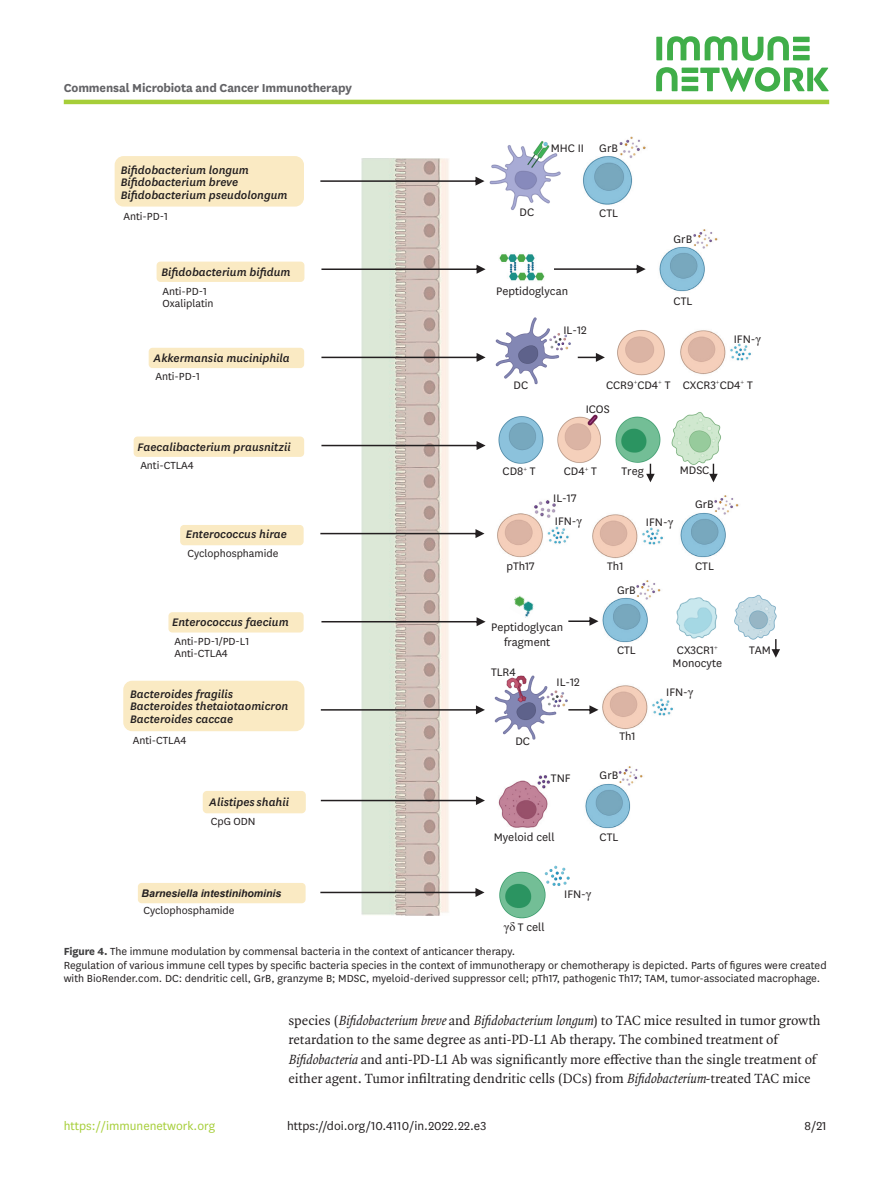
<style>
.page{position:relative;width:893px;height:1191px;background:#fff}
.page>*{position:absolute;margin:0;border:0;box-sizing:border-box;transform-origin:0 0}
.body_p{font:14.25px/19.5px "Quadraat OT";color:#231f20}
.doi_running_footer{font:13.5px "National";color:#231f20}
.alt-title-type{font:700 13.5px "National";letter-spacing:-.01em;color:#636366}
.t1{font:13.5px "National";color:#a6ce39}
.t2{font:italic 500 12.75px/12.6px "National";color:#231f20}
.t3{font:12.75px/14.7px "National";color:#231f20;text-align:center}
.fig_caption{font:12px/12.6px "National";color:#231f20}
.t4{font:italic 700 10.5px "Arial";color:#231f20}
.s1{font-family:"Times New Roman"}
.s2{font-weight:700;color:#3e3e3f}
.s3{font-style:italic}
</style>
<div class="page">
<hr style="left:64px;top:100px;width:765px;height:4px;background:#a6ce39">
<svg style="left:656px;top:36px;width:173px;height:56px"></svg>
<img style="left:617px;top:330px;width:48px;height:46px">
<img style="left:592px;top:514px;width:71px;height:45px">
<img style="left:680px;top:330px;width:71px;height:45px">
<img style="left:598px;top:685px;width:75px;height:45px">
<img style="left:497px;top:500px;width:72px;height:58px">
<img style="left:514px;top:596px;width:20px;height:22px">
<img style="left:676px;top:597px;width:41px;height:42px">
<img style="left:734px;top:594px;width:43px;height:46px">
<img style="left:494px;top:675px;width:74px;height:65px">
<img style="left:498px;top:775px;width:52px;height:53px">
<img style="left:499px;top:865px;width:71px;height:54px">
<img style="left:498px;top:412px;width:223px;height:53px">
<img style="left:659px;top:229px;width:59px;height:63px">
<img style="left:680px;top:495px;width:59px;height:63px">
<img style="left:602px;top:580px;width:59px;height:63px">
<img style="left:585px;top:766px;width:58px;height:63px">
<img style="left:583px;top:136px;width:63px;height:69px">
<img style="left:489px;top:141px;width:72px;height:69px">
<img style="left:499px;top:254px;width:45px;height:27px">
<img style="left:495px;top:317px;width:76px;height:68px">
<img style="left:361px;top:158px;width:88px;height:757px">
<div style="left:149px;top:348px;width:154px;height:19px;background:#faeac3;border-radius:3px"></div>
<div style="left:149px;top:348px;width:155px;height:20px;border:2px solid #faeac3;border-radius:3px"></div>
<div style="left:157px;top:262px;width:147px;height:19px;background:#faeac3;border-radius:3px"></div>
<div style="left:157px;top:262px;width:147px;height:20px;border:2px solid #faeac3;border-radius:3px"></div>
<div style="left:115px;top:157px;width:188px;height:49px;background:#faeac3;border-radius:8px"></div>
<div style="left:115px;top:156px;width:189px;height:50px;border:2px solid #faeac3;border-radius:8px"></div>
<svg style="left:554px;top:265px;width:92px;height:9px"></svg>
<svg style="left:578px;top:353px;width:27px;height:9px"></svg>
<svg style="left:320px;top:177px;width:164px;height:9px"></svg>
<svg style="left:321px;top:265px;width:165px;height:9px"></svg>
<svg style="left:321px;top:353px;width:165px;height:9px"></svg>
<div style="left:181px;top:526px;width:122px;height:18px;background:#faeac3;border-radius:3px"></div>
<div style="left:180px;top:525px;width:124px;height:20px;border:2px solid #faeac3;border-radius:3px"></div>
<svg style="left:320px;top:529px;width:164px;height:9px"></svg>
<div style="left:169px;top:613px;width:134px;height:19px;background:#faeac3;border-radius:3px"></div>
<div style="left:168px;top:612px;width:136px;height:20px;border:2px solid #faeac3;border-radius:3px"></div>
<svg style="left:568px;top:617px;width:30px;height:9px"></svg>
<svg style="left:772px;top:639px;width:8px;height:18px"></svg>
<svg style="left:321px;top:617px;width:165px;height:9px"></svg>
<div style="left:124px;top:681px;width:180px;height:49px;background:#faeac3;border-radius:8px"></div>
<div style="left:123px;top:680px;width:181px;height:51px;border:2px solid #faeac3;border-radius:8px"></div>
<svg style="left:568px;top:705px;width:30px;height:9px"></svg>
<svg style="left:321px;top:705px;width:164px;height:9px"></svg>
<div style="left:203px;top:791px;width:102px;height:21px;background:#faeac3;border-radius:3px"></div>
<div style="left:203px;top:791px;width:103px;height:22px;border:2px solid #faeac3;border-radius:3px"></div>
<svg style="left:321px;top:796px;width:164px;height:9px"></svg>
<div style="left:139px;top:883px;width:166px;height:19px;background:#faeac3;border-radius:3px"></div>
<div style="left:138px;top:883px;width:168px;height:20px;border:2px solid #faeac3;border-radius:3px"></div>
<svg style="left:320px;top:888px;width:164px;height:9px"></svg>
<div style="left:134px;top:437px;width:169px;height:19px;background:#faeac3;border-radius:3px"></div>
<div style="left:134px;top:436px;width:170px;height:21px;border:2px solid #faeac3;border-radius:3px"></div>
<svg style="left:321px;top:441px;width:165px;height:9px"></svg>
<svg style="left:709px;top:464px;width:9px;height:18px"></svg>
<svg style="left:646px;top:464px;width:9px;height:18px"></svg>
<p class="alt-title-type" style="left:64px;top:78px;width:290px">Commensal Microbiota and Cancer Immunotherapy</p>
<p class="t2" style="left:121px;top:163px;width:168px">Bifidobacterium longum<br>Bifidobacterium breve<br>Bifidobacterium pseudolongum</p>
<p class="fig_caption" style="left:123px;top:209px;width:46px">Anti-PD-1</p>
<p class="t2" style="left:161px;top:265px;width:131px">Bifidobacterium bifidum</p>
<p class="fig_caption" style="left:162px;top:284px;width:53px">Anti-PD-1<br>Oxaliplatin</p>
<p class="t2" style="left:154px;top:351px;width:138px">Akkermansia muciniphila</p>
<p class="fig_caption" style="left:155px;top:370px;width:46px">Anti-PD-1</p>
<p class="t2" style="left:138px;top:440px;width:155px">Faecalibacterium prausnitzii</p>
<p class="fig_caption" style="left:140px;top:458px;width:55px">Anti-CTLA4</p>
<p class="t2" style="left:186px;top:527px;width:103px">Enterococcus hirae</p>
<p class="fig_caption" style="left:187px;top:546px;width:93px">Cyclophosphamide</p>
<p class="t2" style="left:172px;top:615px;width:118px">Enterococcus faecium</p>
<p class="fig_caption" style="left:174px;top:634px;width:76px">Anti-PD-1/PD-L1<br>Anti-CTLA4</p>
<p class="t2" style="left:130px;top:687px;width:160px">Bacteroides fragilis<br>Bacteroides thetaiotaomicron<br>Bacteroides caccae</p>
<p class="fig_caption" style="left:133px;top:733px;width:55px">Anti-CTLA4</p>
<p class="t2" style="left:209px;top:795px;width:81px">Alistipes shahii</p>
<p class="fig_caption" style="left:211px;top:814px;width:46px">CpG ODN</p>
<p class="t4" style="left:142px;top:886px;width:141px">Barnesiella intestinihominis</p>
<p class="fig_caption" style="left:143px;top:903px;width:93px">Cyclophosphamide</p>
<p class="t3" style="left:551px;top:140px;width:35px">MHC II</p>
<p class="t3" style="left:599px;top:140px;width:20px">GrB</p>
<p class="t3" style="left:520px;top:204px;width:16px">DC</p>
<p class="t3" style="left:599px;top:205px;width:20px">CTL</p>
<p class="t3" style="left:674px;top:231px;width:20px">GrB</p>
<p class="t3" style="left:496px;top:283px;width:74px">Peptidoglycan</p>
<p class="t3" style="left:514px;top:377px;width:16px">DC</p>
<p class="t3" style="left:563px;top:322px;width:25px">IL-12</p>
<p class="t3" style="left:674px;top:293px;width:20px">CTL</p>
<p class="t3" style="left:734px;top:331px;width:29px">IFN-<span class="s1">γ</span></p>
<p class="t3" style="left:606px;top:377px;width:148px">CCR9<sup>+</sup>CD4<sup>+</sup> T CXCR3<sup>+</sup>CD4<sup>+</sup> T</p>
<p class="t3" style="left:586px;top:401px;width:25px">ICOS</p>
<p class="t3" style="left:503px;top:463px;width:34px">CD8<sup>+</sup> T</p>
<p class="t3" style="left:564px;top:463px;width:35px">CD4<sup>+</sup> T</p>
<p class="t3" style="left:553px;top:490px;width:25px">IL-17</p>
<p class="t3" style="left:622px;top:463px;width:24px">Treg</p>
<p class="t3" style="left:680px;top:462px;width:31px">MDSC</p>
<p class="t3" style="left:695px;top:496px;width:20px">GrB</p>
<p class="t3" style="left:555px;top:513px;width:29px">IFN-<span class="s1">γ</span></p>
<p class="t3" style="left:646px;top:514px;width:29px">IFN-<span class="s1">γ</span></p>
<p class="t3" style="left:506px;top:557px;width:30px">pTh17</p>
<p class="t3" style="left:607px;top:557px;width:18px">Th1</p>
<p class="t3" style="left:617px;top:582px;width:20px">GrB</p>
<p class="t3" style="left:695px;top:557px;width:20px">CTL</p>
<p class="t3" style="left:491px;top:619px;width:74px">Peptidoglycan fragment</p>
<p class="t3" style="left:491px;top:664px;width:26px">TLR4</p>
<p class="t3" style="left:515px;top:733px;width:16px">DC</p>
<p class="t3" style="left:557px;top:674px;width:25px">IL-12</p>
<p class="t3" style="left:551px;top:770px;width:21px">TNF</p>
<p class="t3" style="left:617px;top:642px;width:20px">CTL</p>
<p class="t3" style="left:619px;top:728px;width:18px">Th1</p>
<p class="t3" style="left:600px;top:767px;width:20px">GrB</p>
<p class="t3" style="left:494px;top:829px;width:62px">Myeloid cell</p>
<p class="t3" style="left:600px;top:829px;width:20px">CTL</p>
<p class="t3" style="left:504px;top:919px;width:42px"><span class="s1">γδ</span> T cell</p>
<p class="t3" style="left:564px;top:885px;width:29px">IFN-<span class="s1">γ</span></p>
<p class="t3" style="left:673px;top:643px;width:51px;line-height:12.8px">CX3CR1<sup>+<br></sup>Monocyte</p>
<p class="t3" style="left:749px;top:642px;width:23px">TAM</p>
<p class="t3" style="left:666px;top:684px;width:29px">IFN-<span class="s1">γ</span></p>
<p class="fig_caption" style="left:64px;top:944px;width:764px;line-height:13.5px"><span class="s2">Figure 4.</span> The immune modulation by commensal bacteria in the context of anticancer therapy.<br>Regulation of various immune cell types by specific bacteria species in the context of immunotherapy or chemotherapy is depicted. Parts of figures were created with BioRender.com. DC: dendritic cell, GrB, granzyme B; MDSC, myeloid-derived suppressor cell; pTh17, pathogenic Th17; TAM, tumor-associated macrophage.</p>
<p class="body_p" style="left:289px;top:1010px;width:534px">s p e c i e s ( <span class="s3">Bifidobacterium breve</span>a n d <span class="s3">Bifidobacterium longum</span>) t o TA C m i c e r e s u l t e d i n t u m o r g r o w t h retardation to the same degree as anti-PD-L1 Ab therapy. The combined treatment of <span class="s3">Bifidobacteria</span>and anti-PD-L1 Ab was significantly more effective than the single treatment of either agent. Tumor infiltrating dendritic cells (DCs) from <span class="s3">Bifidobacterium</span>-treated TAC mice</p>
<p class="doi_running_footer" style="left:287px;top:1116px;width:201px">https://doi.org/10.4110/in.2022.22.e3</p>
<p class="t1" style="left:64px;top:1116px;width:153px">https://immunenetwork.org</p>
<p class="doi_running_footer" style="left:805px;top:1116px;width:24px">8/21</p>
</div>
